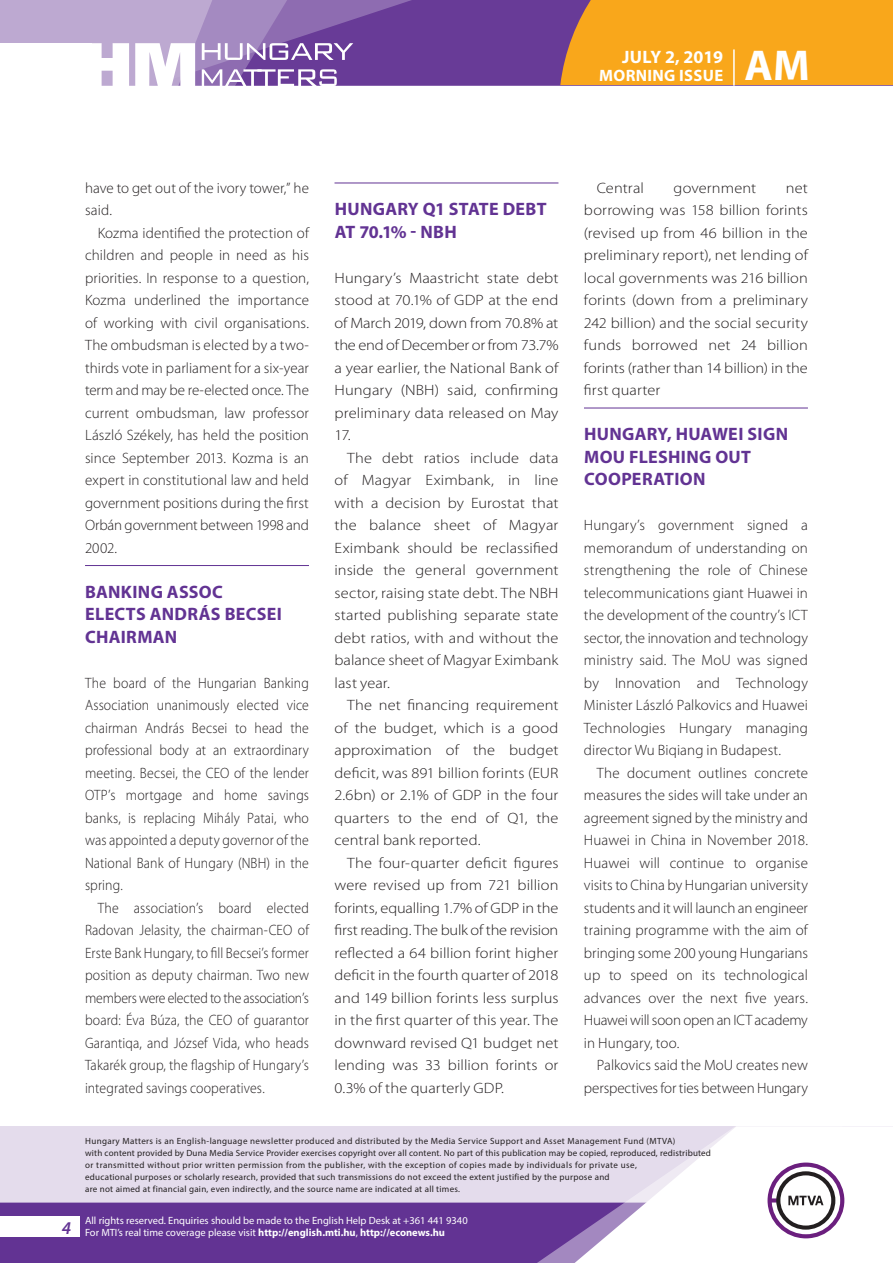
<style>
.page{position:relative;width:893px;height:1263px;background:#fff}
.page>*{position:absolute;margin:0;border:0;box-sizing:border-box;transform-origin:0 0}
.t1{font:700 43.35px "Myriad Pro";color:#fff}
._01_cimsor{font:700 18px/22.5px "Myriad Pro";letter-spacing:.015em;color:#623393}
.t2{font:700 18px "Myriad Pro";color:#fff}
.t3{font:italic 600 18px "Myriad Pro";color:#623393}
.t4{font:700 16.5px "Myriad Pro";letter-spacing:.02em;color:#fff}
._03_kenyer_szöveg-2{font:300 15px/22.5px "Myriad Pro";letter-spacing:.005em;color:#231f20;text-align:justify;scale:1.09 1}
._03_kenyer_szöveg-2-2{font:300 15px/22.5px "Myriad Pro";letter-spacing:.005em;color:#231f20;text-align:justify}
._03_kenyer_szöveg-1{font:300 15px/22.5px "Myriad Pro";letter-spacing:.005em;color:#231f20}
._03_kenyer_szöveg-2-3{font:300 15px/22.5px "Myriad Pro";letter-spacing:.005em;color:#231f20;text-align:justify;scale:.92 1}
._03_kenyer_szöveg-1-2{font:300 15px/22.5px "Myriad Pro";letter-spacing:.005em;color:#231f20;text-align:justify;scale:.92 1}
._03_kenyer_szöveg-1-3{font:300 15px/22.5px "Myriad Pro";letter-spacing:.005em;color:#231f20;text-align:justify;scale:1.1 1}
.t5{font:10.5px/12px "Myriad Pro";color:#fff}
.t6{font:9px/12px "Myriad Pro";letter-spacing:.03em;color:#231f20}
.s1{font-weight:700}
</style>
<div class="page">
<div style="left:0;top:1126px;width:893px;height:137px;background:#e4dcec"></div>
<div style="left:0;top:1202px;width:506px;height:61px;background:#623393"></div>
<svg style="left:506px;top:1202px;width:69px;height:61px;background:#6b3e99"></svg>
<svg style="left:575px;top:1126px;width:318px;height:137px"></svg>
<div style="left:0;top:1216px;width:79px;height:20px;background:#fff"></div>
<div style="left:0;top:0;width:893px;height:85px;background:#683b97"></div>
<div style="left:560px;top:0;width:333px;height:85px;background:#f9a71b"></div>
<hr style="left:733px;top:49px;width:2px;height:37px;background:#fff">
<svg style="left:0;top:0;width:479px;height:86px"></svg>
<hr style="left:85px;top:565px;width:224px;height:1px;background:#623393">
<hr style="left:334px;top:183px;width:224px;height:1px;background:#623393">
<hr style="left:584px;top:408px;width:224px;height:1px;background:#623393">
<p class="t2" style="left:622px;top:45px;width:103px">JULY 2, 2019</p>
<p class="t4" style="left:599px;top:65px;width:125px">MORNING ISSUE</p>
<h1 class="t1" style="left:745px;top:37px;width:67px">AM</h1>
<p class="_03_kenyer_szöveg-1" style="left:85px;top:176px;width:225px">have to get out of the ivory tower,” he said.</p>
<p class="_03_kenyer_szöveg-2-2" style="left:85px;top:221px;width:225px;text-indent:13px">Kozma identified the protection of children and people in need as his priorities. In response to a question, Kozma underlined the importance of working with civil organisations.<br>The ombudsman is elected by a two&shy;thirds vote in parliament for a six-year term and may be re-elected once. The current ombudsman, law professor László Székely, has held the position since September 2013. Kozma is an expert in constitutional law and held government positions during the first Orbán government between 1998 and 2002.</p>
<p class="_01_cimsor" style="left:85px;top:580px;width:198px">BANKING ASSOC<br>ELECTS ANDRÁS BECSEI<br>CHAIRMAN</p>
<p class="_03_kenyer_szöveg-1-2" style="left:85px;top:671px;width:245px">The board of the Hungarian Banking Association unanimously elected vice chairman András Becsei to head the professional body at an extraordinary meeting. Becsei, the CEO of the lender OTP’s mortgage and home savings banks, is replacing Mihály Patai, who was appointed a deputy governor of the National Bank of Hungary (NBH) in the spring.</p>
<p class="_03_kenyer_szöveg-2-3" style="left:85px;top:896px;width:245px;text-indent:13px">The association’s board elected Radovan Jelasity, the chairman-CEO of Erste Bank Hungary, to fill Becsei’s former position as deputy chairman. Two new members were elected to the association’s board: Éva Búza, the CEO of guarantor Garantiqa, and József Vida, who heads Takarék group, the flagship of Hungary’s integrated savings cooperatives.</p>
<p class="_01_cimsor" style="left:335px;top:197px;width:213px">HUNGARY Q1 STATE DEBT<br>AT 70.1% - NBH</p>
<p class="_03_kenyer_szöveg-1-3" style="left:334px;top:266px;width:205px">Hungary’s Maastricht state debt stood at 70.1% of GDP at the end of March 2019, down from 70.8% at the end of December or from 73.7% a year earlier, the National Bank of Hungary (NBH) said, confirming preliminary data released on May 17.</p>
<p class="_03_kenyer_szöveg-2" style="left:334px;top:446px;width:207px;text-indent:13px">The debt ratios include data of Magyar Eximbank, in line with a decision by Eurostat that the balance sheet of Magyar Eximbank should be reclassified inside the general government sector, raising state debt. The NBH started publishing separate state debt ratios, with and without the balance sheet of Magyar Eximbank last year.</p>
<p class="_03_kenyer_szöveg-2" style="left:334px;top:694px;width:207px;text-indent:13px">The net financing requirement of the budget, which is a good approximation of the budget deficit, was 891 billion forints (EUR 2.6bn) or 2.1% of GDP in the four quarters to the end of Q1, the central bank reported.</p>
<p class="_03_kenyer_szöveg-2" style="left:334px;top:851px;width:207px;text-indent:13px">The four-quarter deficit figures were revised up from 721 billion forints, equalling 1.7% of GDP in the first reading. The bulk of the revision reflected a 64 billion forint higher deficit in the fourth quarter of 2018 and 149 billion forints less surplus in the first quarter of this year. The downward revised Q1 budget net lending was 33 billion forints or 0.3% of the quarterly GDP.</p>
<p class="_03_kenyer_szöveg-2" style="left:597px;top:176px;width:45px">Central</p>
<p class="_03_kenyer_szöveg-2" style="left:674px;top:176px;width:77px">government</p>
<p class="_03_kenyer_szöveg-2" style="left:584px;top:176px;width:207px;text-indent:202px">net borrowing was 158 billion forints (revised up from 46 billion in the preliminary report), net lending of local governments was 216 billion forints (down from a preliminary 242 billion) and the social security funds borrowed net 24 billion forints (rather than 14 billion) in the first quarter</p>
<p class="_01_cimsor" style="left:584px;top:422px;width:205px">HUNGARY, HUAWEI SIGN<br>MOU FLESHING OUT<br>COOPERATION</p>
<p class="_03_kenyer_szöveg-1" style="left:584px;top:514px;width:225px;text-align:justify">Hungary’s government signed a memorandum of understanding on strengthening the role of Chinese telecommunications giant Huawei in the development of the country’s ICT sector, the innovation and technology ministry said. The MoU was signed by Innovation and Technology Minister László Palkovics and Huawei Technologies Hungary managing director Wu Biqiang in Budapest.</p>
<p class="_03_kenyer_szöveg-2-2" style="left:584px;top:761px;width:226px;text-indent:13px">The document outlines concrete measures the sides will take under an agreement signed by the ministry and Huawei in China in November 2018.<br>Huawei will continue to organise visits to China by Hungarian university students and it will launch an engineer training programme with the aim of bringing some 200 young Hungarians up to speed on its technological advances over the next five years.<br>Huawei will soon open an ICT academy in Hungary, too.</p>
<p class="_03_kenyer_szöveg-2-2" style="left:584px;top:1054px;width:225px;text-align:right">Palkovics said the MoU creates new perspectives for ties between Hungary</p>
<p class="t3" style="left:62px;top:1217px;width:11px">4</p>
<p class="t6" style="left:85px;top:1134px;width:627px">Hungary Matters is an English-language newsletter produced and distributed by the Media Service Support and Asset Management Fund (MTVA)<br>with content provided by Duna Media Service Provider exercises copyright over all content. No part of this publication may be copied, reproduced, redistributed or transmitted without prior written permission from the publisher, with the exception of copies made by individuals for private use,<br>educational purposes or scholarly research, provided that such transmissions do not exceed the extent justified by the purpose and<br>are not aimed at financial gain, even indirectly, and the source name are indicated at all times.</p>
<p class="t5" style="left:85px;top:1214px;width:384px">All rights reserved. Enquiries should be made to the English Help Desk at +361 441 9340<br>For MTI’s real time coverage please visit <span class="s1">http://english.mti.hu</span>, <span class="s1">http://econews.hu</span></p>
</div>
